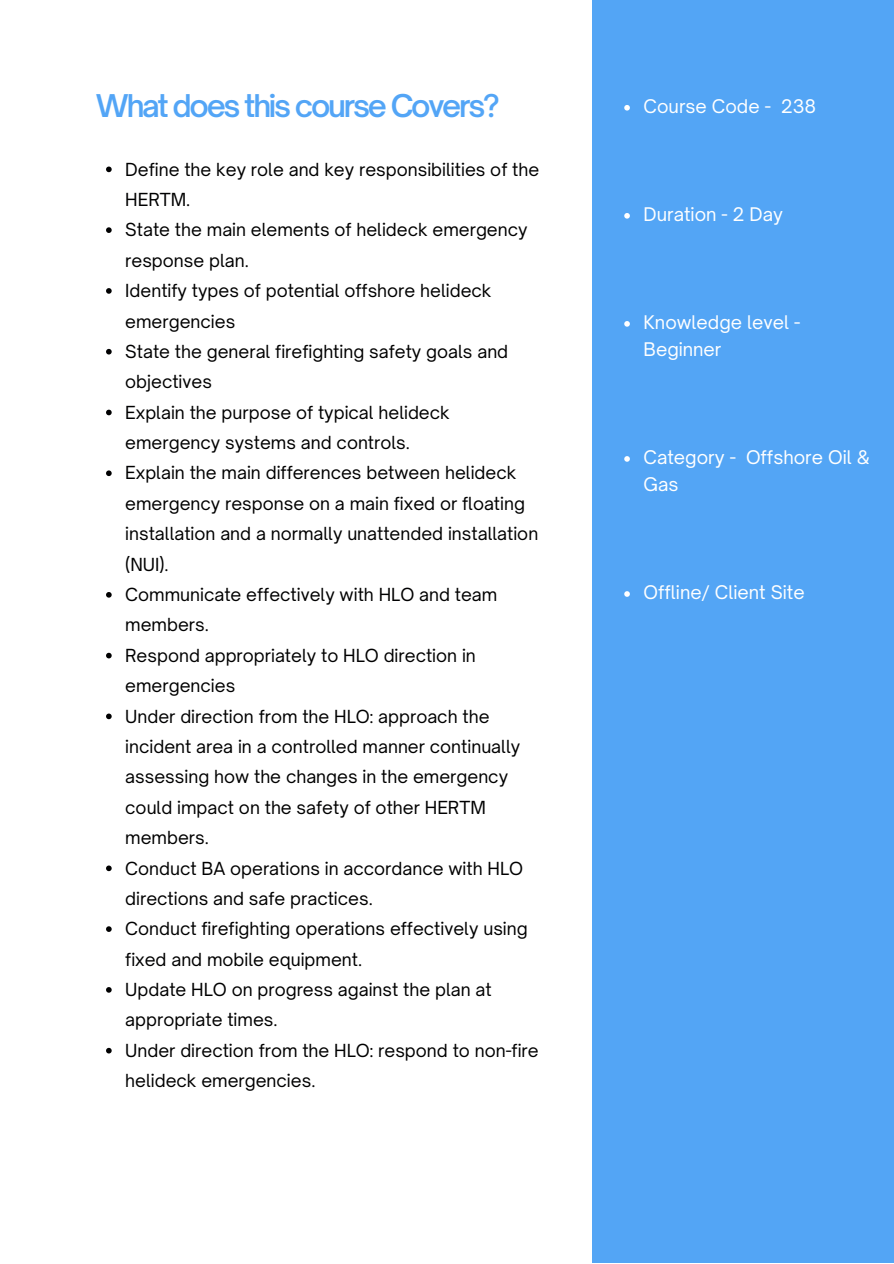
<style>
.page{position:relative;width:894px;height:1264px;background:#fff}
.page>*{position:absolute;margin:0;border:0;box-sizing:border-box;transform-origin:0 0}
.t1{font:600 30px "Open Sauce One";letter-spacing:-.075em;color:#53a5f6}
.t2{font:18px/27px "Open Sauce One";color:#fff}
.t3{font:17.25px/30.3px "Open Sauce One";color:#000001}
</style>
<div class="page">
<div style="left:591px;top:0;width:302px;height:1262px;background:#53a5f5"></div>
<svg style="left:106px;top:166px;width:6px;height:6px"></svg>
<svg style="left:106px;top:227px;width:6px;height:6px"></svg>
<svg style="left:106px;top:288px;width:6px;height:6px"></svg>
<svg style="left:106px;top:349px;width:6px;height:5px"></svg>
<svg style="left:106px;top:409px;width:6px;height:6px"></svg>
<svg style="left:106px;top:470px;width:6px;height:6px"></svg>
<svg style="left:106px;top:592px;width:6px;height:5px"></svg>
<svg style="left:106px;top:652px;width:6px;height:6px"></svg>
<svg style="left:106px;top:713px;width:6px;height:6px"></svg>
<svg style="left:106px;top:865px;width:6px;height:6px"></svg>
<svg style="left:106px;top:926px;width:6px;height:5px"></svg>
<svg style="left:106px;top:987px;width:6px;height:5px"></svg>
<svg style="left:106px;top:1047px;width:6px;height:6px"></svg>
<svg style="left:624px;top:105px;width:5px;height:6px"></svg>
<svg style="left:624px;top:213px;width:5px;height:6px"></svg>
<svg style="left:624px;top:321px;width:5px;height:6px"></svg>
<svg style="left:624px;top:456px;width:5px;height:6px"></svg>
<svg style="left:624px;top:591px;width:5px;height:6px"></svg>
<h1 class="t1" style="left:96px;top:87px;width:405px">What does this course Covers?</h1>
<p class="t3" style="left:125px;top:154px;width:415px">Define the key role and key responsibilities of the<br>HERTM.</p>
<p class="t3" style="left:125px;top:214px;width:404px">State the main elements of helideck emergency response plan.</p>
<p class="t3" style="left:125px;top:275px;width:367px">Identify types of potential offshore helideck emergencies</p>
<p class="t3" style="left:125px;top:336px;width:384px">State the general firefighting safety goals and objectives</p>
<p class="t3" style="left:125px;top:397px;width:326px">Explain the purpose of typical helideck emergency systems and controls.</p>
<p class="t3" style="left:125px;top:457px;width:414px">Explain the main differences between helideck emergency response on a main fixed or floating installation and a normally unattended installation (NUI).</p>
<p class="t3" style="left:125px;top:579px;width:373px">Communicate effectively with HLO and team members.</p>
<p class="t3" style="left:125px;top:640px;width:352px">Respond appropriately to HLO direction in emergencies</p>
<p class="t3" style="left:125px;top:700px;width:396px">Under direction from the HLO: approach the incident area in a controlled manner continually assessing how the changes in the emergency could impact on the safety of other HERTM members.</p>
<p class="t3" style="left:125px;top:852px;width:399px">Conduct BA operations in accordance with HLO directions and safe practices.</p>
<p class="t3" style="left:125px;top:913px;width:404px">Conduct firefighting operations effectively using fixed and mobile equipment.</p>
<p class="t3" style="left:125px;top:974px;width:368px">Update HLO on progress against the plan at appropriate times.</p>
<p class="t3" style="left:125px;top:1035px;width:415px">Under direction from the HLO: respond to non-fire helideck emergencies.</p>
<p class="t2" style="left:643px;top:92px;width:174px">Course Code - 238</p>
<p class="t2" style="left:643px;top:200px;width:141px">Duration - 2 Day</p>
<p class="t2" style="left:643px;top:308px;width:158px">Knowledge level -<br>Beginner</p>
<p class="t2" style="left:643px;top:443px;width:228px">Category - Offshore Oil &amp;<br>Gas</p>
<p class="t2" style="left:643px;top:578px;width:163px">Offline/ Client Site</p>
</div>
